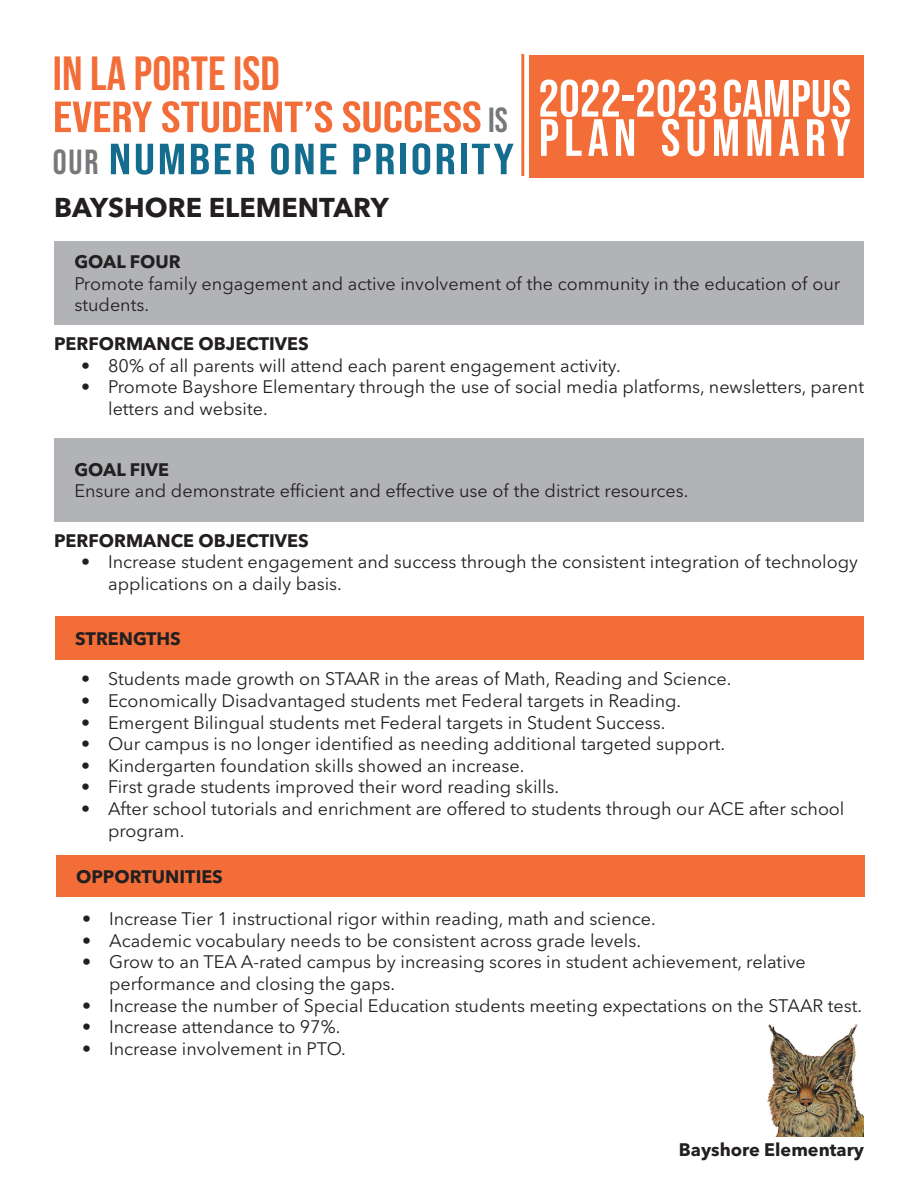
<style>
.page{position:relative;width:918px;height:1188px;background:#fff}
.page>*{position:absolute;margin:0;border:0;box-sizing:border-box;transform-origin:0 0}
.t1{font:52.35px/39.3px "Bebas Neue";color:#fff}
.t2{font:48px "Bebas Neue";color:#f26d38}
.t3{font:43.65px/42.2px "Bebas Neue";color:#f26d38;scale:1.21 1}
.t4{font:700 27px "Avenir Next LT Pro";color:#231f20}
.t5{font:18px/21.6px "Avenir Next LT Pro";color:#231f20}
.t6{font:700 18px "Avenir Next LT Pro";color:#231f20}
.s1{font-size:34.8px;color:#76787b}
.s2{color:#146c8e}
</style>
<div class="page">
<hr style="left:521px;top:54px;width:3px;height:122px;background:#f26d38">
<div style="left:529px;top:56px;width:335px;height:122px;background:#f26d38"></div>
<div style="left:54px;top:438px;width:810px;height:83px;background:#b2b3b7"></div>
<img style="left:767px;top:1023px;width:97px;height:113px">
<div style="left:54px;top:241px;width:810px;height:84px;background:#b2b3b7"></div>
<div style="left:55px;top:616px;width:808px;height:43px;background:#f26d38"></div>
<div style="left:56px;top:855px;width:808px;height:42px;background:#f26d38"></div>
<h2 class="t2" style="left:53px;top:46px;width:228px">IN LA PORTE ISD</h2>
<h3 class="t3" style="left:53px;top:95px;width:383px">EVERY STUDENT’S SUCCESS<span class="s1">IS<br>OUR</span> <span class="s2">NUMBER ONE PRIORITY</span></h3>
<h3 class="t4" style="left:54px;top:191px;width:336px">BAYSHORE ELEMENTARY</h3>
<h1 class="t1" style="left:538px;top:78px;width:314px">2022-2023 CAMPUS<br>PLAN SUMMARY</h1>
<p class="t6" style="left:74px;top:251px;width:108px">GOAL FOUR</p>
<p class="t5" style="left:74px;top:273px;width:768px">Promote family engagement and active involvement of the community in the education of our students.</p>
<p class="t6" style="left:54px;top:333px;width:256px">PERFORMANCE OBJECTIVES</p>
<p class="t5" style="left:81px;top:354px;width:541px">• 80% of all parents will attend each parent engagement activity.</p>
<p class="t5" style="left:108px;top:376px;width:757px;text-indent:-27px">• Promote Bayshore Elementary through the use of social media platforms, newsletters, parent letters and website.</p>
<p class="t6" style="left:74px;top:458px;width:96px">GOAL FIVE</p>
<p class="t5" style="left:74px;top:480px;width:616px">Ensure and demonstrate efficient and effective use of the district resources.</p>
<p class="t6" style="left:54px;top:529px;width:256px">PERFORMANCE OBJECTIVES</p>
<p class="t5" style="left:108px;top:551px;width:751px;text-indent:-27px">• Increase student engagement and success through the consistent integration of technology applications on a daily basis.</p>
<p class="t6" style="left:75px;top:627px;width:107px">STRENGTHS</p>
<p class="t5" style="left:81px;top:668px;width:652px">• Students made growth on STAAR in the areas of Math, Reading and Science.</p>
<p class="t5" style="left:81px;top:690px;width:602px">• Economically Disadvantaged students met Federal targets in Reading.</p>
<p class="t5" style="left:81px;top:712px;width:586px">• Emergent Bilingual students met Federal targets in Student Success.</p>
<p class="t5" style="left:81px;top:733px;width:646px">• Our campus is no longer identified as needing additional targeted support.</p>
<p class="t5" style="left:81px;top:755px;width:445px">• Kindergarten foundation skills showed an increase.</p>
<p class="t5" style="left:81px;top:776px;width:480px">• First grade students improved their word reading skills.</p>
<p class="t5" style="left:108px;top:798px;width:738px;text-indent:-27px">• After school tutorials and enrichment are offered to students through our ACE after school program.</p>
<p class="t6" style="left:76px;top:866px;width:148px">OPPORTUNITIES</p>
<p class="t5" style="left:82px;top:908px;width:575px">• Increase Tier 1 instructional rigor within reading, math and science.</p>
<p class="t5" style="left:82px;top:930px;width:561px">• Academic vocabulary needs to be consistent across grade levels.</p>
<p class="t5" style="left:109px;top:951px;width:698px;text-indent:-27px">• Grow to an TEA A-rated campus by increasing scores in student achievement, relative performance and closing the gaps.</p>
<p class="t5" style="left:82px;top:994px;width:782px">• Increase the number of Special Education students meeting expectations on the STAAR test.</p>
<p class="t5" style="left:82px;top:1016px;width:260px">• Increase attendance to 97%.</p>
<p class="t5" style="left:82px;top:1038px;width:265px">• Increase involvement in PTO.</p>
<p class="t6" style="left:679px;top:1139px;width:187px">Bayshore Elementary</p>
</div>
